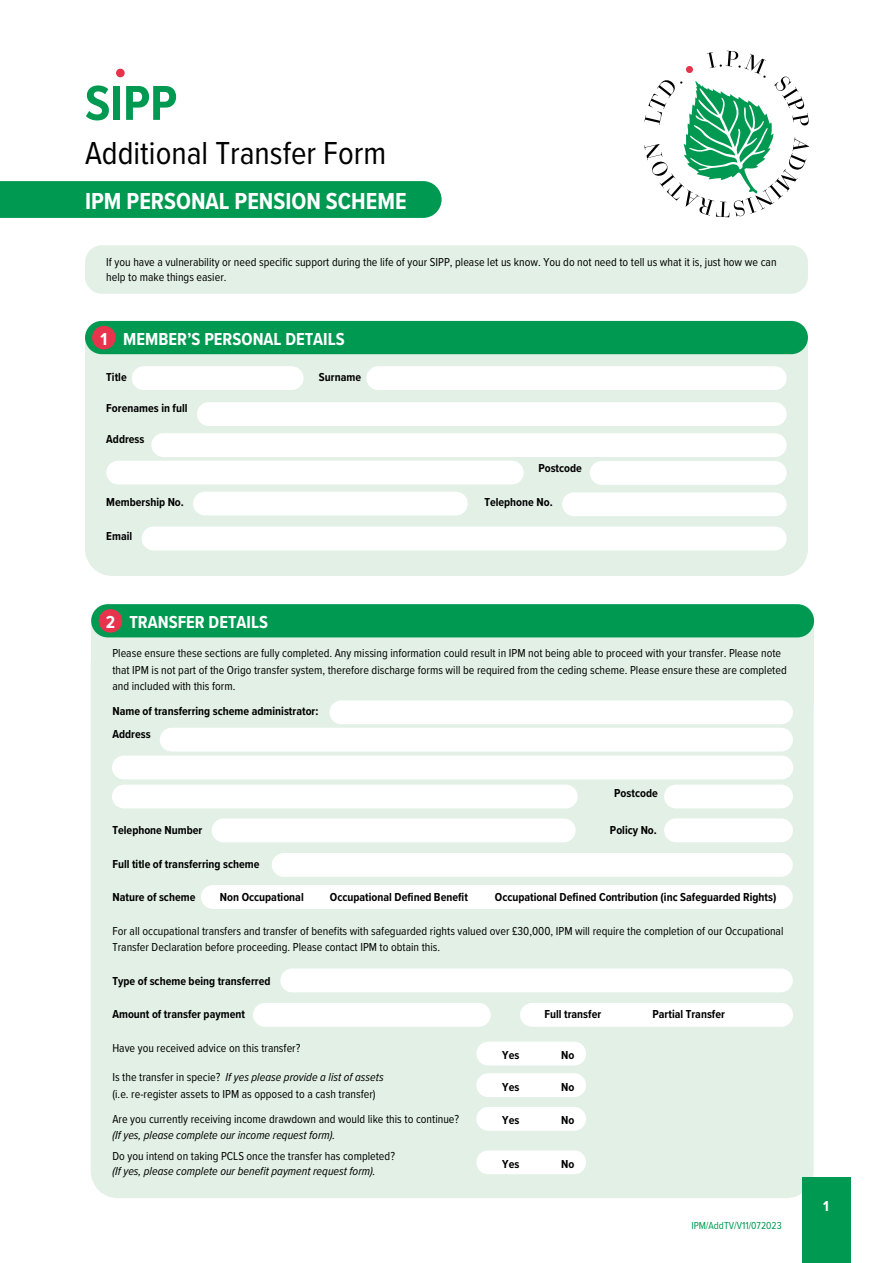
<style>
.page{position:relative;width:893px;height:1263px;background:#fff}
.page>*{position:absolute;margin:0;border:0;box-sizing:border-box;transform-origin:0 0}
.t1{font:700 50.7px "Proxima Nova Cond";color:#009951}
.t2{font:33px "Proxima Nova Cond";color:#000}
.t3{font:700 24px "Proxima Nova Cond";color:#fff}
.t4{font:700 18px "Proxima Nova Cond";color:#fff}
.t5{font:700 15px "Proxima Nova Cond";color:#fff}
.t6{font:12px/16.5px "Proxima Nova Cond";color:#000}
.t7{font:700 12px/23px "Proxima Nova Cond";color:#000}
.t8{font:italic 12px "Proxima Nova Cond";color:#000}
.t9{font:10.5px "Proxima Nova Cond";color:#009951}
.s1{font-style:italic}
</style>
<div class="page">
<div style="left:91px;top:637px;width:723px;height:561px;background:#e2f0e6;border-radius:27px"></div>
<div style="left:520px;top:1003px;width:273px;height:24px;background:#fff;border-radius:12px"></div>
<div style="left:253px;top:1003px;width:238px;height:24px;background:#fff;border-radius:12px"></div>
<div style="left:91px;top:618px;width:723px;height:87px;background:#e2f0e6"></div>
<div style="left:91px;top:604px;width:723px;height:33px;background:#009951;border-radius:17px"></div>
<div style="left:99px;top:609px;width:23px;height:24px;background:#e7344c;border-radius:50%"></div>
<div style="left:160px;top:728px;width:633px;height:23px;background:#fff;border-radius:12px"></div>
<div style="left:329px;top:700px;width:464px;height:24px;background:#fff;border-radius:12px"></div>
<div style="left:112px;top:755px;width:681px;height:24px;background:#fff;border-radius:12px"></div>
<div style="left:112px;top:784px;width:466px;height:24px;background:#fff;border-radius:12px"></div>
<div style="left:212px;top:818px;width:364px;height:24px;background:#fff;border-radius:12px"></div>
<div style="left:272px;top:853px;width:521px;height:24px;background:#fff;border-radius:12px"></div>
<div style="left:664px;top:784px;width:129px;height:24px;background:#fff;border-radius:12px"></div>
<div style="left:664px;top:818px;width:129px;height:24px;background:#fff;border-radius:12px"></div>
<div style="left:201px;top:885px;width:592px;height:24px;background:#fff;border-radius:12px"></div>
<div style="left:280px;top:968px;width:513px;height:24px;background:#fff;border-radius:12px"></div>
<div style="left:476px;top:1073px;width:110px;height:24px;background:#fff;border-radius:12px"></div>
<div style="left:476px;top:1107px;width:110px;height:24px;background:#fff;border-radius:12px"></div>
<div style="left:476px;top:1150px;width:110px;height:24px;background:#fff;border-radius:12px"></div>
<div style="left:476px;top:1042px;width:110px;height:23px;background:#fff;border-radius:12px"></div>
<svg style="left:644px;top:51px;width:165px;height:166px"></svg>
<div style="left:116px;top:69px;width:9px;height:8px;background:#e7344c;border-radius:50%"></div>
<div style="left:0;top:181px;width:442px;height:37px;background:#009951"></div>
<div style="left:802px;top:1178px;width:48px;height:85px;background:#009951"></div>
<div style="left:85px;top:354px;width:723px;height:222px;background:#e2f0e6;border-radius:27px"></div>
<div style="left:85px;top:334px;width:723px;height:78px;background:#e2f0e6"></div>
<div style="left:85px;top:321px;width:723px;height:33px;background:#009951;border-radius:17px"></div>
<div style="left:92px;top:326px;width:24px;height:23px;background:#e7344c;border-radius:50%"></div>
<div style="left:132px;top:366px;width:172px;height:24px;background:#fff;border-radius:12px"></div>
<div style="left:366px;top:366px;width:421px;height:24px;background:#fff;border-radius:12px"></div>
<div style="left:197px;top:402px;width:590px;height:24px;background:#fff;border-radius:12px"></div>
<div style="left:151px;top:433px;width:636px;height:24px;background:#fff;border-radius:12px"></div>
<div style="left:106px;top:461px;width:418px;height:23px;background:#fff;border-radius:12px"></div>
<div style="left:193px;top:492px;width:275px;height:23px;background:#fff;border-radius:12px"></div>
<div style="left:142px;top:527px;width:645px;height:23px;background:#fff;border-radius:12px"></div>
<div style="left:562px;top:492px;width:225px;height:24px;background:#fff;border-radius:12px"></div>
<div style="left:590px;top:461px;width:197px;height:24px;background:#fff;border-radius:12px"></div>
<div style="left:85px;top:245px;width:723px;height:49px;background:#e2f0e6;border-radius:17px"></div>
<h1 class="t1" style="left:85px;top:66px;width:94px">SIPP</h1>
<h2 class="t2" style="left:85px;top:129px;width:303px">Additional Transfer Form</h2>
<h3 class="t3" style="left:85px;top:183px;width:323px">IPM PERSONAL PENSION SCHEME</h3>
<p class="t6" style="left:106px;top:254px;width:672px;line-height:15px">If you have a vulnerability or need specific support during the life of your SIPP, please let us know. You do not need to tell us what it is, just how we can help to make things easier.</p>
<h3 class="t4" style="left:123px;top:326px;width:223px">MEMBER’S PERSONAL DETAILS</h3>
<p class="t7" style="left:106px;top:365px;width:22px">Title</p>
<p class="t7" style="left:319px;top:365px;width:44px">Surname</p>
<p class="t7" style="left:106px;top:396px;width:83px">Forenames in full</p>
<p class="t7" style="left:106px;top:427px;width:40px">Address</p>
<h3 class="t4" style="left:100px;top:326px;width:8px">1</h3>
<p class="t7" style="left:538px;top:457px;width:45px">Postcode</p>
<p class="t7" style="left:106px;top:490px;width:79px">Membership No.</p>
<p class="t7" style="left:484px;top:490px;width:70px">Telephone No.</p>
<p class="t7" style="left:106px;top:524px;width:27px">Email</p>
<h3 class="t4" style="left:129px;top:608px;width:140px">TRANSFER DETAILS</h3>
<p class="t6" style="left:112px;top:644px;width:676px">Please ensure these sections are fully completed. Any missing information could result in IPM not being able to proceed with your transfer. Please note that IPM is not part of the Origo transfer system, therefore discharge forms will be required from the ceding scheme. Please ensure these are completed and included with this form.</p>
<p class="t7" style="left:112px;top:699px;width:208px">Name of transferring scheme administrator:<br>Address</p>
<h3 class="t4" style="left:106px;top:609px;width:11px">2</h3>
<p class="t7" style="left:614px;top:781px;width:45px">Postcode</p>
<p class="t7" style="left:112px;top:818px;width:91px">Telephone Number</p>
<p class="t7" style="left:610px;top:818px;width:48px">Policy No.</p>
<p class="t7" style="left:112px;top:852px;width:149px">Full title of transferring scheme</p>
<p class="t7" style="left:112px;top:885px;width:85px">Nature of scheme</p>
<p class="t7" style="left:220px;top:885px;width:85px">Non Occupational</p>
<p class="t7" style="left:330px;top:885px;width:139px">Occupational Defined Benefit</p>
<p class="t7" style="left:495px;top:885px;width:283px">Occupational Defined Contribution (inc Safeguarded Rights)</p>
<p class="t6" style="left:112px;top:922px;width:673px">For all occupational transfers and transfer of benefits with safeguarded rights valued over £30,000, IPM will require the completion of our Occupational<br>Transfer Declaration before proceeding. Please contact IPM to obtain this.</p>
<p class="t7" style="left:112px;top:969px;width:160px">Type of scheme being transferred</p>
<p class="t7" style="left:112px;top:1002px;width:134px">Amount of transfer payment</p>
<p class="t7" style="left:544px;top:1002px;width:58px">Full transfer</p>
<p class="t7" style="left:652px;top:1002px;width:74px">Partial Transfer</p>
<p class="t6" style="left:112px;top:1039px;width:189px">Have you received advice on this transfer?</p>
<p class="t6" style="left:112px;top:1068px;width:273px">Is the transfer in specie? <span class="s1">If yes please provide a list of assets </span>(i.e. re-register assets to IPM as opposed to a cash transfer)</p>
<p class="t6" style="left:112px;top:1110px;width:348px">Are you currently receiving income drawdown and would like this to continue?</p>
<p class="t8" style="left:112px;top:1126px;width:224px">(If yes, please complete our income request form).</p>
<p class="t6" style="left:112px;top:1147px;width:284px">Do you intend on taking PCLS once the transfer has completed?</p>
<p class="t8" style="left:112px;top:1162px;width:265px">(If yes, please complete our benefit payment request form).</p>
<p class="t7" style="left:502px;top:1043px;width:19px">Yes</p>
<p class="t7" style="left:561px;top:1043px;width:15px">No</p>
<p class="t7" style="left:502px;top:1075px;width:19px">Yes</p>
<p class="t7" style="left:561px;top:1075px;width:15px">No</p>
<p class="t7" style="left:502px;top:1108px;width:19px">Yes</p>
<p class="t7" style="left:561px;top:1108px;width:15px">No</p>
<p class="t7" style="left:502px;top:1152px;width:19px">Yes</p>
<p class="t7" style="left:561px;top:1152px;width:15px">No</p>
<p class="t9" style="left:691px;top:1217px;width:92px">IPM/AddTV/V11/072023</p>
<p class="t5" style="left:823px;top:1194px;width:7px">1</p>
</div>
